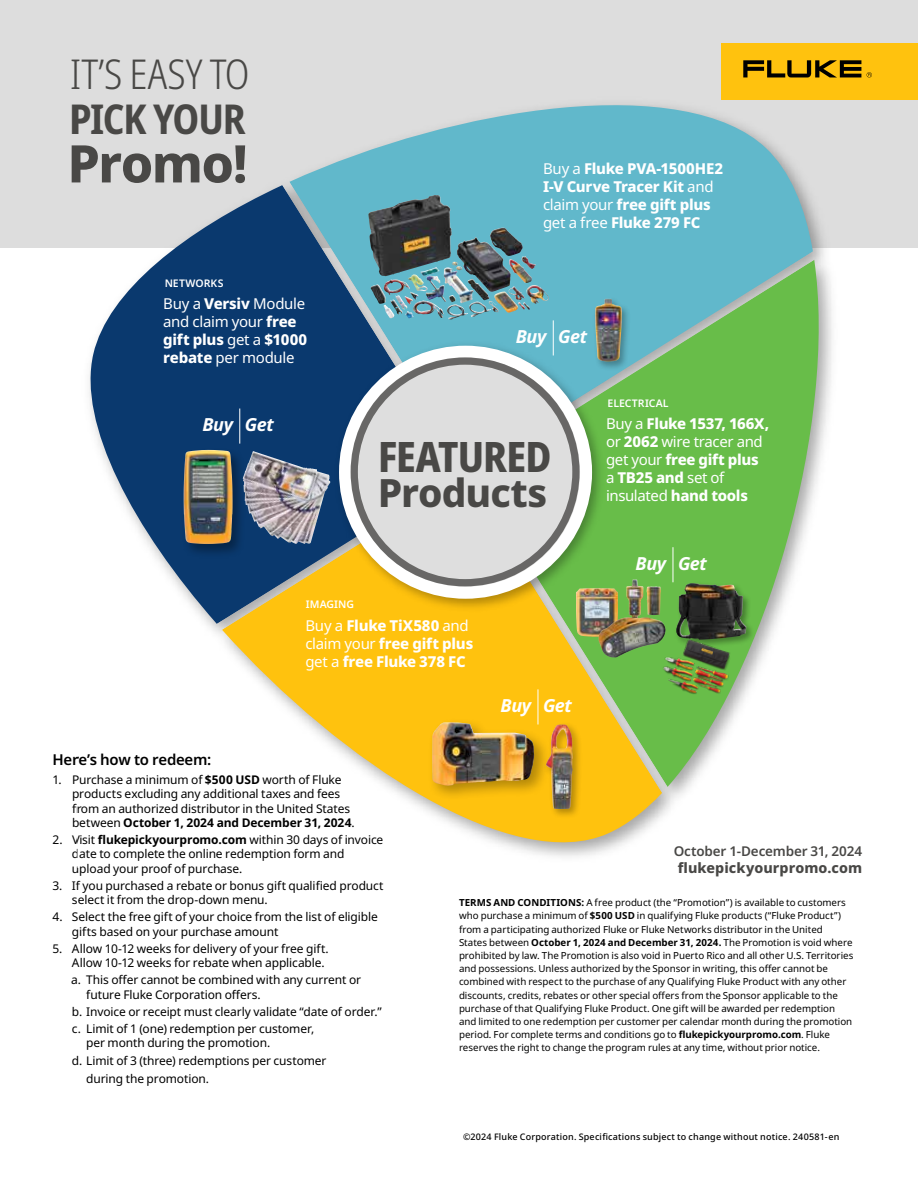
<style>
.page{position:relative;width:918px;height:1188px;background:#fff}
.page>*{position:absolute;margin:0;border:0;box-sizing:border-box;transform-origin:0 0}
.t1{font:800 51.9px "Noto Sans";letter-spacing:-.03em;color:#494846}
.t2{font:800 condensed 42px "Noto Sans";letter-spacing:-.02em;color:#494846}
.t3{font:300 condensed 41.1px "Noto Sans";letter-spacing:.005em;color:#494846}
.t4{font:700 condensed 41.1px "Noto Sans";letter-spacing:-.025em;color:#494846}
.t5{font:800 39px "Noto Sans";letter-spacing:-.025em;color:#494846}
.t6{font:italic 700 18px "Noto Sans";letter-spacing:-.02em;color:#fff}
.t7{font:800 15px/18px "Noto Sans";letter-spacing:-.02em;color:#fff}
.t8{font:15px/18px "Noto Sans";letter-spacing:-.02em;color:#fff}
.t9{font:600 15px "Noto Sans";letter-spacing:-.02em;color:#000}
.t10{font:800 14.25px "Noto Sans";letter-spacing:.005em;color:#494846}
.t11{font:600 13.5px "Noto Sans";letter-spacing:-.01em;color:#494846}
.t12{font:12px/14.2px "Noto Sans";letter-spacing:-.01em;color:#000}
.t13{font:600 10.5px "Noto Sans";color:#fff}
.t14{font:9.75px/13.2px "Noto Sans";color:#000}
.t15{font:500 9px "Noto Sans";letter-spacing:.02em;color:#000}
.s1{font-weight:800}
.s2{font-weight:400}
.s3{font-weight:700}
</style>
<div class="page">
<div style="left:0;top:0;width:918px;height:248px;background:#ddd"></div>
<div style="left:722px;top:43px;width:196px;height:56px;background:#ffc20e"></div>
<svg style="left:743px;top:60px;width:118px;height:17px"></svg>
<svg style="left:867px;top:72px;width:5px;height:6px"></svg>
<img style="left:89px;top:92px;width:755px;height:765px">
<svg style="left:289px;top:105px;width:524px;height:232px;fill:#61b8cb"></svg>
<svg style="left:473px;top:260px;width:346px;height:527px;fill:#68bd49"></svg>
<svg style="left:91px;top:185px;width:371px;height:439px;fill:#0a396e"></svg>
<svg style="left:222px;top:477px;width:440px;height:365px;fill:#ffc20e"></svg>
<img style="left:330px;top:337px;width:279px;height:278px">
<svg style="left:339px;top:346px;width:253px;height:253px"></svg>
<div style="left:355px;top:361px;width:221px;height:222px;background:#dedede;border-radius:50%"></div>
<div style="left:351px;top:357px;width:229px;height:229px;border:7px solid #494846;border-radius:50%"></div>
<img style="left:576px;top:588px;width:42px;height:49px">
<img style="left:626px;top:580px;width:35px;height:42px">
<img style="left:598px;top:617px;width:29px;height:28px">
<img style="left:246px;top:451px;width:85px;height:93px">
<img style="left:368px;top:195px;width:84px;height:81px">
<div style="left:180px;top:448px;width:66px;height:111px;background:#000;opacity:.35"></div>
<img style="left:184px;top:450px;width:49px;height:94px">
<div style="left:543px;top:722px;width:40px;height:97px;background:#000;opacity:.3"></div>
<img style="left:546px;top:724px;width:27px;height:85px">
<div style="left:427px;top:718px;width:123px;height:83px;background:#000;opacity:.3"></div>
<img style="left:432px;top:722px;width:102px;height:64px">
<div style="left:593px;top:296px;width:38px;height:75px;background:#000;opacity:.3"></div>
<img style="left:595px;top:299px;width:27px;height:63px">
<div style="left:674px;top:581px;width:81px;height:67px;background:#000;opacity:.35"></div>
<img style="left:676px;top:583px;width:70px;height:57px">
<img style="left:658px;top:628px;width:77px;height:77px">
<hr style="left:239px;top:409px;width:1px;height:35px;background:#fff">
<hr style="left:553px;top:320px;width:1px;height:35px;background:#fff">
<hr style="left:538px;top:689px;width:1px;height:36px;background:#fff">
<hr style="left:673px;top:547px;width:1px;height:35px;background:#fff">
<h3 class="t3" style="left:70px;top:45px;width:181px">IT’S EASY TO</h3>
<h3 class="t4" style="left:69px;top:90px;width:178px">PICK YOUR</h3>
<h1 class="t1" style="left:67px;top:126px;width:182px">Promo!</h1>
<p class="t13" style="left:165px;top:276px;width:60px">NETWORKS</p>
<h3 class="t8" style="left:163px;top:295px;width:146px">Buy a <span class="s1">Versiv</span> Module and claim your <span class="s1">free gift plus</span> get a <span class="s1">$1000 rebate</span> per module</h3>
<h3 class="t6" style="left:202px;top:412px;width:73px">Buy Get</h3>
<p class="t13" style="left:306px;top:597px;width:50px">IMAGING</p>
<h3 class="t7" style="left:543px;top:160px;width:182px"><span class="s2">Buy a</span> Fluke PVA-1500HE2<br>I-V Curve Tracer Kit <span class="s2">and claim your</span> free gift plus <span class="s2">get a free</span> Fluke 279 FC</h3>
<h3 class="t6" style="left:516px;top:324px;width:73px">Buy Get</h3>
<h2 class="t2" style="left:378px;top:426px;width:175px">FEATURED</h2>
<h3 class="t5" style="left:378px;top:464px;width:171px">Products</h3>
<p class="t13" style="left:607px;top:396px;width:63px">ELECTRICAL</p>
<h3 class="t7" style="left:606px;top:415px;width:165px"><span class="s2">Buy a</span> Fluke 1537, 166X, <span class="s2">or</span> 2062 <span class="s2">wire tracer and get your</span> free gift plus <span class="s2">a</span> TB25 and <span class="s2">set of insulated</span> hand tools</h3>
<h3 class="t6" style="left:636px;top:551px;width:73px">Buy Get</h3>
<h3 class="t7" style="left:305px;top:616px;width:169px"><span class="s2">Buy a</span> Fluke TiX580 <span class="s2">and claim your</span> free gift plus <span class="s2">get a</span> free Fluke 378 FC</h3>
<h3 class="t6" style="left:501px;top:693px;width:73px">Buy Get</h3>
<h3 class="t9" style="left:52px;top:749px;width:160px">Here’s how to redeem:</h3>
<p class="t12" style="left:72px;top:773px;width:284px;text-indent:-20px">1. Purchase a minimum of <span class="s3">$500 USD</span> worth of Fluke products excluding any additional taxes and fees from an authorized distributor in the United States between <span class="s3">October 1, 2024 and December 31, 2024</span>.</p>
<p class="t12" style="left:72px;top:833px;width:313px;text-indent:-19px">2. Visit <span class="s3">flukepickyourpromo.com</span> within 30 days of invoice date to complete the online redemption form and upload your proof of purchase.</p>
<p class="t12" style="left:72px;top:879px;width:313px;text-indent:-20px">3. If you purchased a rebate or bonus gift qualified product select it from the drop-down menu.</p>
<p class="t12" style="left:72px;top:910px;width:307px;text-indent:-20px">4. Select the free gift of your choice from the list of eligible gifts based on your purchase amount</p>
<p class="t12" style="left:72px;top:942px;width:258px;text-indent:-20px">5. Allow 10-12 weeks for delivery of your free gift.<br>Allow 10-12 weeks for rebate when applicable.</p>
<p class="t12" style="left:86px;top:973px;width:276px;text-indent:-15px">a. This offer cannot be combined with any current or future Fluke Corporation offers.</p>
<p class="t12" style="left:72px;top:1003px;width:311px;line-height:17.2px">b. Invoice or receipt must clearly validate “date of order.” c. Limit of 1 (one) redemption per customer,</p>
<p class="t12" style="left:86px;top:1036px;width:186px">per month during the promotion.</p>
<p class="t12" style="left:72px;top:1053px;width:256px">d. Limit of 3 (three) redemptions per customer</p>
<p class="t12" style="left:86px;top:1071px;width:124px">during the promotion.</p>
<h3 class="t11" style="left:674px;top:841px;width:190px">October 1-December 31, 2024</h3>
<h3 class="t10" style="left:678px;top:857px;width:186px">flukepickyourpromo.com</h3>
<p class="t14" style="left:459px;top:896px;width:396px"><span class="s3">TERMS AND CONDITIONS:</span> A free product (the “Promotion”) is available to customers who purchase a minimum of <span class="s3">$500 USD</span> in qualifying Fluke products (“Fluke Product”) from a participating authorized Fluke or Fluke Networks distributor in the United States between <span class="s3">October 1, 2024 and December 31, 2024.</span> The Promotion is void where prohibited by law. The Promotion is also void in Puerto Rico and all other U.S. Territories and possessions. Unless authorized by the Sponsor in writing, this offer cannot be combined with respect to the purchase of any Qualifying Fluke Product with any other discounts, credits, rebates or other special offers from the Sponsor applicable to the purchase of that Qualifying Fluke Product. One gift will be awarded per redemption and limited to one redemption per customer per calendar month during the promotion period. For complete terms and conditions go to <span class="s3">flukepickyourpromo.com</span>. Fluke reserves the right to change the program rules at any time, without prior notice.</p>
<p class="t15" style="left:463px;top:1131px;width:378px">©2024 Fluke Corporation. Specifications subject to change without notice. 240581-en</p>
</div>
